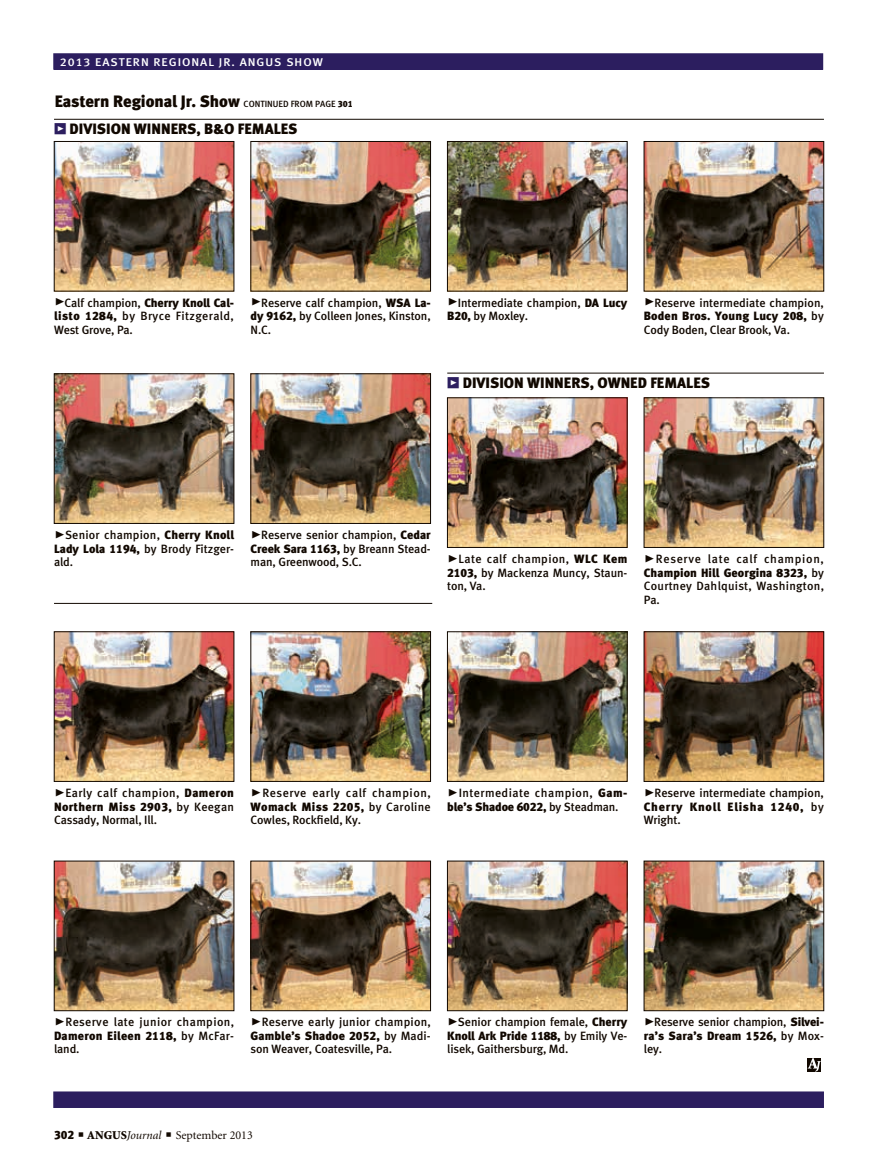
<style>
.page{position:relative;width:878px;height:1168px;background:#fff}
.page>*{position:absolute;margin:0;border:0;box-sizing:border-box;transform-origin:0 0}
.t1{font:16.5px "Meta Black LF";letter-spacing:-.005em;color:#110800}
.t2{font:15px "Meta Black LF";color:#110800}
.cutlines{font:12px/13.5px "Meta Medium LF";color:#110800;text-align:justify}
.cutlines-2{font:12px/13.5px "Meta Medium LF";letter-spacing:.035em;color:#110800}
.t3{font:12px "Minion";color:#110800}
.Judge_name{font:11.25px "Meta Medium LF";letter-spacing:.08em;color:#fff;scale:1.1 1}
.s1{font-family:"Meta Medium LF";font-size:9px}
.s2{font-size:9px}
.s3{font-family:"Meta Black Expert";color:#2c1e5f}
.s4{font-family:"Meta Black Caps Expert";font-size:21px}
.s5{font-family:"Meta Black LF"}
.s6{font-weight:900}
.s7{font-style:italic}
</style>
<div class="page">
<div style="left:53px;top:1091px;width:771px;height:17px;background:#2c1e5f;border:2px solid #2c1e5f"></div>
<img style="left:56px;top:143px;width:176px;height:146px">
<div style="left:54px;top:141px;width:180px;height:150px;border:1px solid #110800"></div>
<img style="left:56px;top:633px;width:176px;height:146px">
<div style="left:54px;top:631px;width:180px;height:150px;border:1px solid #110800"></div>
<img style="left:56px;top:376px;width:176px;height:146px">
<div style="left:54px;top:374px;width:180px;height:150px;border:1px solid #110800"></div>
<img style="left:56px;top:863px;width:176px;height:146px">
<div style="left:54px;top:861px;width:180px;height:150px;border:1px solid #110800"></div>
<img style="left:252px;top:143px;width:176px;height:146px">
<div style="left:250px;top:141px;width:180px;height:150px;border:1px solid #110800"></div>
<img style="left:252px;top:633px;width:176px;height:146px">
<div style="left:250px;top:631px;width:180px;height:150px;border:1px solid #110800"></div>
<img style="left:252px;top:376px;width:176px;height:146px">
<div style="left:250px;top:374px;width:180px;height:150px;border:1px solid #110800"></div>
<img style="left:252px;top:863px;width:176px;height:146px">
<div style="left:250px;top:861px;width:180px;height:150px;border:1px solid #110800"></div>
<img style="left:449px;top:143px;width:176px;height:146px">
<div style="left:447px;top:141px;width:180px;height:150px;border:1px solid #110800"></div>
<img style="left:449px;top:633px;width:176px;height:146px">
<div style="left:447px;top:631px;width:180px;height:150px;border:1px solid #110800"></div>
<img style="left:449px;top:400px;width:176px;height:146px">
<div style="left:447px;top:398px;width:180px;height:150px;border:1px solid #110800"></div>
<img style="left:449px;top:863px;width:176px;height:146px">
<div style="left:447px;top:861px;width:180px;height:150px;border:1px solid #110800"></div>
<img style="left:646px;top:143px;width:176px;height:146px">
<div style="left:644px;top:141px;width:180px;height:150px;border:1px solid #110800"></div>
<img style="left:646px;top:633px;width:176px;height:146px">
<div style="left:644px;top:631px;width:180px;height:150px;border:1px solid #110800"></div>
<img style="left:646px;top:400px;width:176px;height:146px">
<div style="left:644px;top:398px;width:180px;height:150px;border:1px solid #110800"></div>
<img style="left:646px;top:863px;width:176px;height:146px">
<div style="left:644px;top:861px;width:180px;height:150px;border:1px solid #110800"></div>
<svg style="left:807px;top:1071px;width:14px;height:1px"></svg>
<svg style="left:807px;top:1058px;width:14px;height:13px"></svg>
<hr style="left:54px;top:119px;width:770px;height:1px;background:#110800">
<hr style="left:447px;top:373px;width:377px;height:1px;background:#110800">
<div style="left:54px;top:54px;width:768px;height:15px;background:#2c1e5f"></div>
<div style="left:53px;top:53px;width:770px;height:17px;border:2px solid #2c1e5f"></div>
<hr style="left:54px;top:603px;width:378px;height:1px;background:#110800">
<p class="Judge_name" style="left:60px;top:55px;width:240px">2013 EASTERN REGIONAL JR. ANGUS SHOW</p>
<p class="t1" style="left:55px;top:91px;width:299px">Eastern Regional Jr. Show <span class="s1">CONTINUED FROM PAGE</span> <span class="s2">301</span></p>
<p class="t2" style="left:54px;top:120px;width:245px"><span class="s3">z</span> DIVISION WINNERS, B&amp;O FEMALES</p>
<p class="cutlines" style="left:54px;top:296px;width:181px"><span class="s4">@</span>Calf champion, <span class="s5">Cherry Knoll Cal&shy;listo 1284,</span> by Bryce Fitzgerald, West Grove, Pa.</p>
<p class="cutlines" style="left:250px;top:296px;width:181px"><span class="s4">@</span>Reserve calf champion, <span class="s5">WSA La&shy;dy 9162,</span> by Colleen Jones, Kinston, N.C.</p>
<p class="cutlines" style="left:447px;top:296px;width:181px"><span class="s4">@</span>Intermediate champion, <span class="s5">DA Lucy<br>B20,</span> by Moxley.</p>
<p class="cutlines" style="left:644px;top:296px;width:182px"><span class="s4">@</span>Reserve intermediate champion, <span class="s5">Boden Bros. Young Lucy 208,</span> by Cody Boden, Clear Brook, Va.</p>
<p class="t2" style="left:447px;top:374px;width:264px"><span class="s3">z</span> DIVISION WINNERS, OWNED FEMALES</p>
<p class="cutlines" style="left:54px;top:528px;width:182px"><span class="s4">@</span>Senior champion, <span class="s5">Cherry Knoll Lady Lola 1194,</span> by Brody Fitzger&shy;ald.</p>
<p class="cutlines" style="left:250px;top:528px;width:182px"><span class="s4">@</span>Reserve senior champion, <span class="s5">Cedar Creek Sara 1163,</span> by Breann Stead&shy;man, Greenwood, S.C.</p>
<p class="cutlines" style="left:447px;top:552px;width:181px"><span class="s4">@</span>Late calf champion, <span class="s5">WLC Kem 2103,</span> by Mackenza Muncy, Staun&shy;ton, Va.</p>
<p class="cutlines" style="left:644px;top:552px;width:182px"><span class="s4">@</span>Reserve late calf champion, <span class="s5">Champion Hill Georgina 8323,</span> by Courtney Dahlquist, Washington, Pa.</p>
<p class="cutlines" style="left:54px;top:786px;width:181px"><span class="s4">@</span>Early calf champion, <span class="s5">Dameron Northern Miss 2903,</span> by Keegan Cassady, Normal, Ill.</p>
<p class="cutlines" style="left:250px;top:786px;width:182px"><span class="s4">@</span>Reserve early calf champion, <span class="s5">Womack Miss 2205,</span> by Caroline Cowles, Rockfield, Ky.</p>
<p class="cutlines-2" style="left:447px;top:786px;width:181px"><span class="s4">@</span>Intermediate champion, <span class="s5">Gam&shy;ble’s Shadoe 6022,</span> by Steadman.</p>
<p class="cutlines" style="left:644px;top:786px;width:182px"><span class="s4">@</span>Reserve intermediate champion, <span class="s5">Cherry Knoll Elisha 1240,</span> by Wright.</p>
<p class="cutlines" style="left:54px;top:1015px;width:182px"><span class="s4">@</span>Reserve late junior champion, <span class="s5">Dameron Eileen 2118,</span> by McFar&shy;land.</p>
<p class="cutlines" style="left:250px;top:1015px;width:182px"><span class="s4">@</span>Reserve early junior champion, <span class="s5">Gamble’s Shadoe 2052,</span> by Madi&shy;son Weaver, Coatesville, Pa.</p>
<p class="cutlines" style="left:447px;top:1015px;width:182px"><span class="s4">@</span>Senior champion female, <span class="s5">Cherry Knoll Ark Pride 1188,</span> by Emily Ve&shy;lisek, Gaithersburg, Md.</p>
<p class="cutlines" style="left:644px;top:1015px;width:182px"><span class="s4">@</span>Reserve senior champion, <span class="s5">Silvei&shy;ra’s Sara’s Dream 1526,</span> by Mox&shy;ley.</p>
<p class="t3" style="left:54px;top:1129px;width:200px"><span class="s5">302</span> ■ <span class="s6">ANGUS</span><span class="s7">Journal</span> ■ September 2013</p>
</div>
